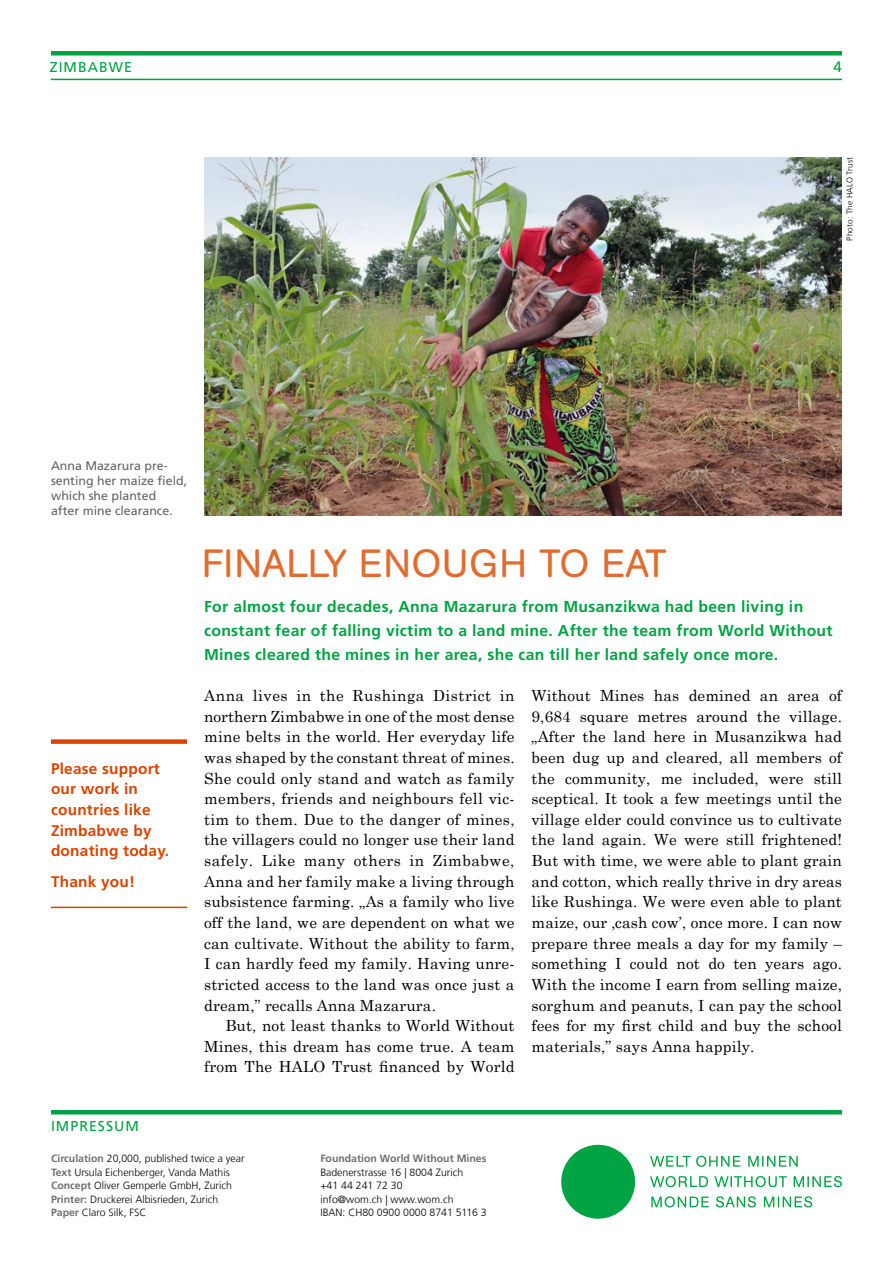
<style>
.page{position:relative;width:893px;height:1263px;background:#fff}
.page>*{position:absolute;margin:0;border:0;box-sizing:border-box;transform-origin:0 0}
._02_Titel_Rot_E{font:39px "AG Book Rounded";letter-spacing:.01em;color:#e16c30}
._03_Lead_E{font:700 15.75px/24px "Frutiger LT Com";letter-spacing:.02em;color:#00a344}
._04_Lauftext_mEinzug_E{font:15.3px/20.7px "Century Schoolbook";letter-spacing:.01em;color:#000;text-align:justify}
._04_Lauftext_oEinzug_E{font:15.3px/20.7px "Century Schoolbook";letter-spacing:.01em;color:#000;text-align:justify}
.Abbinder_E{font:700 15.3px/20.7px "Frutiger LT Com";letter-spacing:.015em;color:#d94400}
.t1{font:15px "Frutiger LT Com";color:#00a344}
._01_Rubriktitel{font:14.25px "Frutiger LT Com";letter-spacing:.07em;color:#00a344}
._05_Bildlegende_E{font:12.3px/15px "Frutiger LT Com";color:#626463}
.t2{font:300 10.5px "Frutiger LT Com";color:#000}
.t3{font:700 10.5px "Frutiger LT Com";color:#6f7070}
._05_Bildnachweis{font:300 8.25px "Frutiger LT Com";letter-spacing:.02em;color:#000}
.s1{font-weight:700;color:#6f7070}
</style>
<div class="page">
<div style="left:51px;top:51px;width:791px;height:5px;background:#00a344"></div>
<hr style="left:51px;top:79px;width:791px;height:1px;background:#00a344">
<div style="left:561px;top:1145px;width:74px;height:74px;background:#00a344;border-radius:50%"></div>
<svg style="left:651px;top:1196px;width:161px;height:11px"></svg>
<svg style="left:650px;top:1176px;width:192px;height:11px"></svg>
<svg style="left:650px;top:1156px;width:148px;height:11px"></svg>
<hr style="left:51px;top:1110px;width:791px;height:4px;background:#00a344">
<img style="left:204px;top:157px;width:638px;height:358px">
<hr style="left:51px;top:907px;width:136px;height:1px;background:#d94400">
<div style="left:51px;top:739px;width:136px;height:5px;background:#d94400"></div>
<p class="_01_Rubriktitel" style="left:50px;top:58px;width:84px">ZIMBABWE</p>
<p class="t1" style="left:834px;top:58px;width:10px">4</p>
<p class="_05_Bildnachweis" style="left:845px;top:241px;width:85px;rotate:-90deg">Photo: The HALO Trust</p>
<p class="_05_Bildlegende_E" style="left:51px;top:459px;width:138px">Anna Mazarura pre&shy;senting her maize field, which she planted after mine clearance.</p>
<p class="Abbinder_E" style="left:51px;top:758px;width:120px">Please support our work in countries like<br>Zimbabwe by donating today.</p>
<p class="Abbinder_E" style="left:51px;top:872px;width:86px">Thank you!</p>
<p class="_02_Titel_Rot_E" style="left:202px;top:542px;width:466px">FINALLY ENOUGH TO EAT</p>
<p class="_03_Lead_E" style="left:204px;top:594px;width:630px">For almost four decades, Anna Mazarura from Musanzikwa had been living in constant fear of falling victim to a land mine. After the team from World Without<br>Mines cleared the mines in her area, she can till her land safely once more.</p>
<p class="_04_Lauftext_mEinzug_E" style="left:531px;top:685px;width:312px">Without Mines has demined an area of 9,684 square metres around the village. „After the land here in Musanzikwa had been dug up and cleared, all members of the community, me included, were still sceptical. It took a few meetings until the village elder could convince us to cultivate the land again. We were still frightened!<br>But with time, we were able to plant grain and cotton, which really thrive in dry areas like Rushinga. We were even able to plant maize, our ‚cash cow’, once more. I can now prepare three meals a day for my family – something I could not do ten years ago.<br>With the income I earn from selling maize, sorghum and peanuts, I can pay the school fees for my first child and buy the school materials,” says Anna happily.</p>
<p class="_04_Lauftext_oEinzug_E" style="left:204px;top:685px;width:312px">Anna lives in the Rushinga District in northern Zimbabwe in one of the most dense mine belts in the world. Her everyday life was shaped by the constant threat of mines.<br>She could only stand and watch as family members, friends and neighbours fell vic&shy;tim to them. Due to the danger of mines, the villagers could no longer use their land safely. Like many others in Zimbabwe, Anna and her family make a living through subsistence farming. „As a family who live off the land, we are dependent on what we can cultivate. Without the ability to farm, I can hardly feed my family. Having unre&shy;stricted access to the land was once just a dream,” recalls Anna Mazarura.</p>
<p class="_04_Lauftext_mEinzug_E" style="left:204px;top:1015px;width:312px;text-indent:21px">But, not least thanks to World Without Mines, this dream has come true. A team from The HALO Trust financed by World</p>
<p class="_01_Rubriktitel" style="left:51px;top:1118px;width:89px">IMPRESSUM</p>
<p class="t2" style="left:51px;top:1152px;width:195px"><span class="s1">Circulation</span> 20,000, published twice a year</p>
<p class="t2" style="left:51px;top:1166px;width:180px"><span class="s1">Text</span> Ursula Eichenberger, Vanda Mathis</p>
<p class="t2" style="left:51px;top:1179px;width:182px"><span class="s1">Concept</span> Oliver Gemperle GmbH, Zurich</p>
<p class="t2" style="left:51px;top:1193px;width:169px"><span class="s1">Printer:</span> Druckerei Albisrieden, Zurich</p>
<p class="t2" style="left:51px;top:1206px;width:97px"><span class="s1">Paper</span> Claro Silk, FSC</p>
<p class="t3" style="left:320px;top:1152px;width:168px">Foundation World Without Mines</p>
<p class="t2" style="left:320px;top:1166px;width:144px">Badenerstrasse 16 | 8004 Zurich</p>
<p class="t2" style="left:320px;top:1179px;width:84px">+41 44 241 72 30</p>
<p class="t2" style="left:320px;top:1193px;width:135px">info@wom.ch | www.wom.ch</p>
<p class="t2" style="left:320px;top:1206px;width:168px">IBAN: CH80 0900 0000 8741 5116 3</p>
</div>
